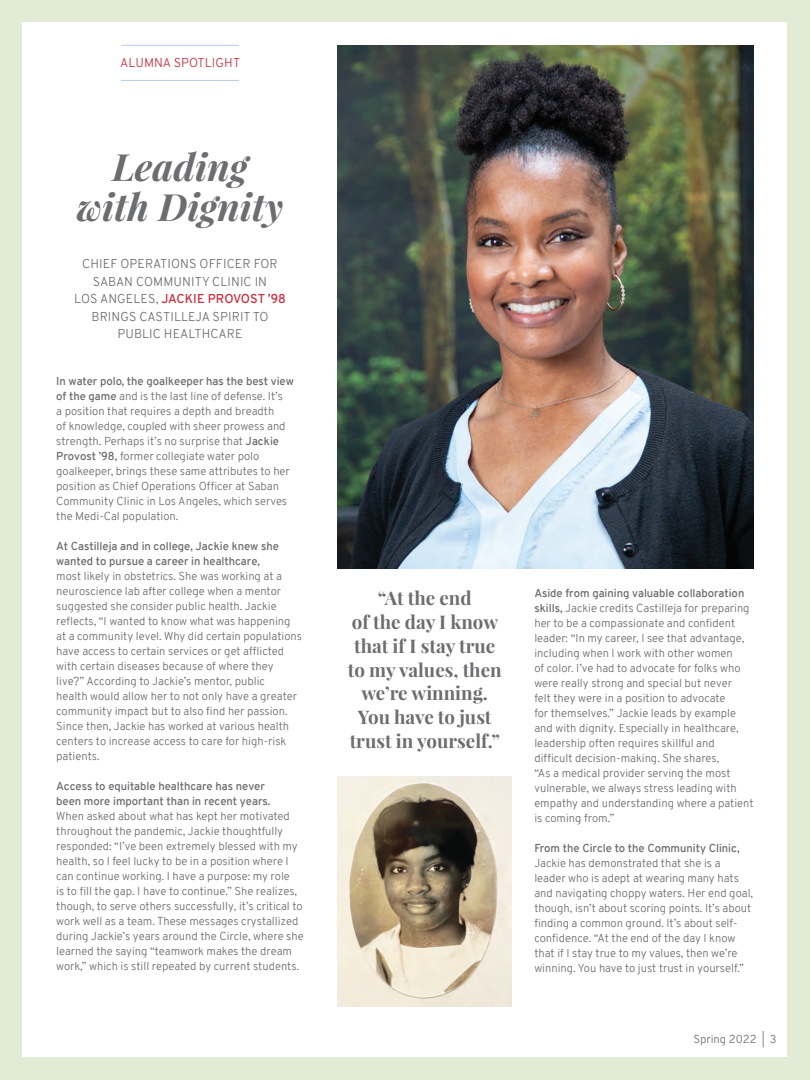
<style>
.page{position:relative;width:810px;height:1080px;background:#e2ebd5}
.page>*{position:absolute;margin:0;border:0;box-sizing:border-box;transform-origin:0 0}
.t1{font:italic 700 37.5px "Playfair Display";color:#6c6d70}
.t2{font:700 18.75px/23.8px "Playfair Display";color:#6c6d70;text-align:center}
.t3{font:300 12.5px/17.5px "Overpass";letter-spacing:.01em;color:#6c6d70;text-align:center}
.t4{font:300 12.5px "Overpass";letter-spacing:.01em;color:#ca2e40}
.t5{font:300 11.25px/15px "Overpass";color:#6c6d70}
.s1{font-weight:600;color:#ca2e40}
.s2{font-weight:600}
</style>
<div class="page">
<div style="left:22px;top:22px;width:766px;height:1036px;background:#fff"></div>
<img style="left:338px;top:45px;width:416px;height:523px">
<hr style="left:121px;top:45px;width:118px;height:1px;background:#b3cbe7">
<hr style="left:121px;top:80px;width:118px;height:1px;background:#b3cbe7">
<img style="left:338px;top:776px;width:174px;height:231px">
<p class="t4" style="left:120px;top:54px;width:122px">ALUMNA SPOTLIGHT</p>
<p class="t1" style="left:112px;top:141px;width:137px">Leading</p>
<p class="t1" style="left:77px;top:181px;width:208px">with Dignity</p>
<p class="t3" style="left:82px;top:255px;width:197px">CHIEF OPERATIONS OFFICER FOR</p>
<p class="t3" style="left:93px;top:273px;width:176px">SABAN COMMUNITY CLINIC IN</p>
<p class="t3" style="left:74px;top:290px;width:213px">LOS ANGELES, <span class="s1">JACKIE PROVOST ’98<br></span>BRINGS CASTILLEJA SPIRIT TO</p>
<p class="t3" style="left:118px;top:325px;width:126px">PUBLIC HEALTHCARE</p>
<p class="t5" style="left:56px;top:374px;width:239px"><span class="s2">In water polo, the goalkeeper has the best view of the game</span> and is the last line of defense. It’s<br>a position that requires a depth and breadth<br>of knowledge, coupled with sheer prowess and strength. Perhaps it’s no surprise that <span class="s2">Jackie Provost ’98,</span> former collegiate water polo goalkeeper, brings these same attributes to her position as Chief Operations Officer at Saban Community Clinic in Los Angeles, which serves</p>
<p class="t5" style="left:56px;top:509px;width:124px">the Medi-Cal population.</p>
<p class="t5" style="left:56px;top:539px;width:247px"><span class="s2">At Castilleja and in college, Jackie knew she wanted to pursue a career in healthcare,<br></span>most likely in obstetrics. She was working at a neuroscience lab after college when a mentor suggested she consider public health. Jackie reflects, “I wanted to know what was happening at a community level. Why did certain populations have access to certain services or get afflicted with certain diseases because of where they live?” According to Jackie’s mentor, public<br>health would allow her to not only have a greater community impact but to also find her passion.<br>Since then, Jackie has worked at various health centers to increase access to care for high-risk patients.</p>
<p class="t5" style="left:56px;top:779px;width:249px"><span class="s2">Access to equitable healthcare has never<br>been more important than in recent years.<br></span>When asked about what has kept her motivated throughout the pandemic, Jackie thoughtfully responded: “I’ve been extremely blessed with my health, so I feel lucky to be in a position where I can continue working. I have a purpose: my role<br>is to fill the gap. I have to continue.” She realizes, though, to serve others successfully, it’s critical to work well as a team. These messages crystallized during Jackie’s years around the Circle, where she learned the saying “teamwork makes the dream work,” which is still repeated by current students.</p>
<p class="t2" style="left:378px;top:586px;width:96px">“At the end</p>
<p class="t2" style="left:352px;top:610px;width:148px">of the day I know</p>
<p class="t2" style="left:354px;top:634px;width:143px">that if I stay true</p>
<p class="t2" style="left:348px;top:658px;width:155px">to my values, then we’re winning.</p>
<p class="t2" style="left:350px;top:705px;width:152px">You have to just trust in yourself.”</p>
<p class="t5" style="left:534px;top:586px;width:221px"><span class="s2">Aside from gaining valuable collaboration skills,</span> Jackie credits Castilleja for preparing her to be a compassionate and confident leader: “In my career, I see that advantage, including when I work with other women<br>of color. I’ve had to advocate for folks who were really strong and special but never<br>felt they were in a position to advocate<br>for themselves.” Jackie leads by example and with dignity. Especially in healthcare, leadership often requires skillful and difficult decision-making. She shares,<br>“As a medical provider serving the most vulnerable, we always stress leading with empathy and understanding where a patient is coming from.”</p>
<p class="t5" style="left:534px;top:841px;width:220px"><span class="s2">From the Circle to the Community Clinic, </span>Jackie has demonstrated that she is a leader who is adept at wearing many hats and navigating choppy waters. Her end goal, though, isn’t about scoring points. It’s about finding a common ground. It’s about self&shy;confidence. “At the end of the day I know that if I stay true to my values, then we’re winning. You have to just trust in yourself.”</p>
<p class="t5" style="left:694px;top:1032px;width:85px">Spring 2022 | 3</p>
</div>
